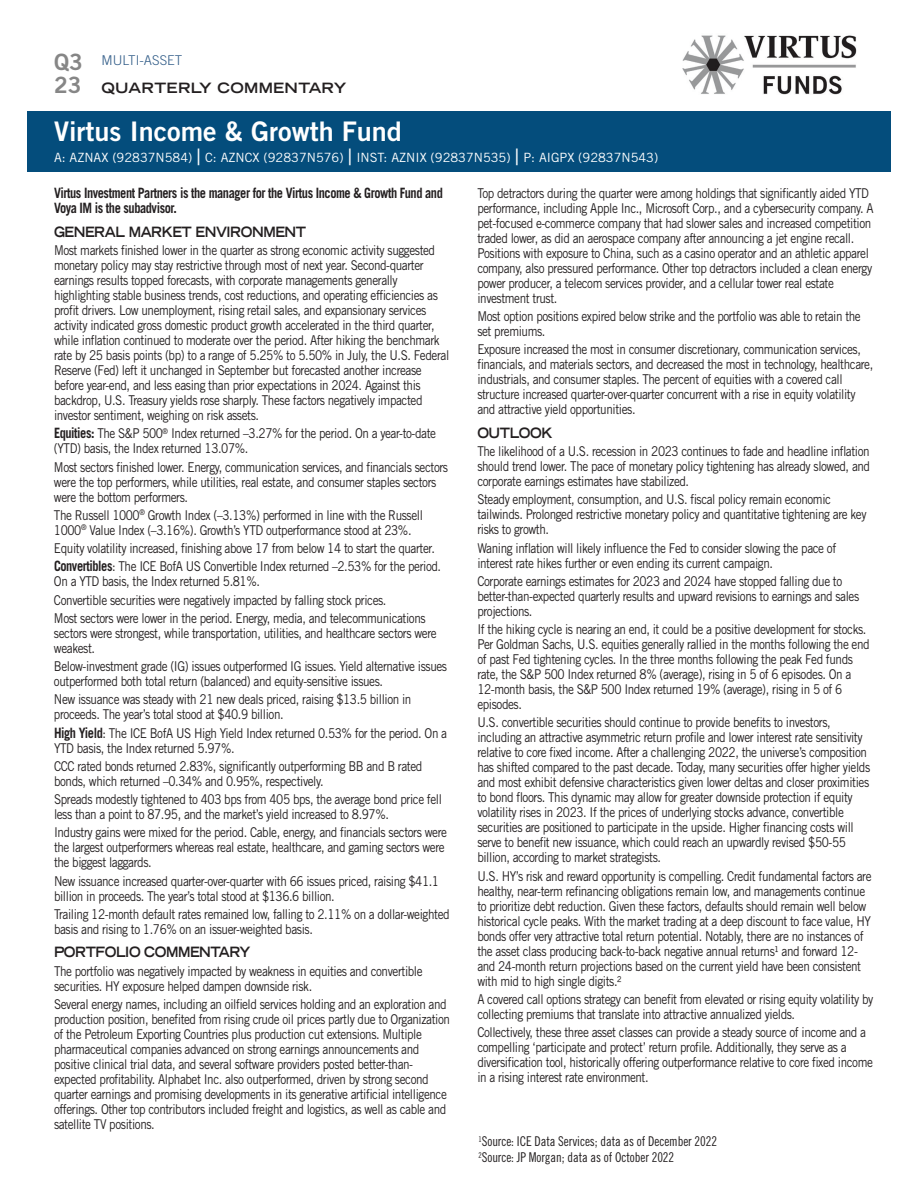
<style>
.page{position:relative;width:918px;height:1188px;background:#fff}
.page>*{position:absolute;margin:0;border:0;box-sizing:border-box;transform-origin:0 0}
.t1{font:27px "Trade Gothic LT Std Bd 2";color:#fff}
.t2{font:22.5px/22.5px "Trade Gothic LT Std Bd 2";color:#868686}
.t3{font:700 14.25px/15px "Trade Gothic LT Std";letter-spacing:-.035em;color:#231f20;scale:.87 1}
.t4{font:700 expanded 14.25px "Trade Gothic LH";letter-spacing:-.035em;color:#231f20;scale:.87 1}
.t5{font:700 expanded 14.25px "Trade Gothic LH";letter-spacing:.02em;color:#231f20}
.t6{font:13.5px/15px "Trade Gothic LT Std";letter-spacing:-.035em;color:#231f20;scale:.87 1}
.t7{font:13.5px/16.2px "Trade Gothic LT Std Cn 18";letter-spacing:-.005em;color:#231f20;scale:.95 1}
.t8{font:300 13.5px "Trade Gothic LT Std";color:#335e89}
.t9{font:12.75px "Trade Gothic LT Std";color:#fff}
.s1{font-size:22.5px}
.s2{font-weight:700;font-size:14.25px}
</style>
<div class="page">
<div style="left:27px;top:111px;width:864px;height:61px;background:#044d7c"></div>
<img style="left:683px;top:35px;width:173px;height:60px">
<h2 class="t2" style="left:54px;top:51px;width:30px">Q3<br>23</h2>
<p class="t8" style="left:101px;top:52px;width:82px">MULTI-ASSET</p>
<p class="t5" style="left:101px;top:78px;width:246px">QUARTERLY COMMENTARY</p>
<h1 class="t1" style="left:54px;top:115px;width:350px">Virtus Income &amp; Growth Fund</h1>
<p class="t9" style="left:54px;top:150px;width:606px">A: AZNAX (92837N584) <span class="s1">|</span> C: AZNCX (92837N576) <span class="s1">|</span> INST: AZNIX (92837N535) <span class="s1">|</span> P: AIGPX (92837N543)</p>
<p class="t3" style="left:54px;top:186px;width:449px">Virtus Investment Partners is the manager for the Virtus Income &amp; Growth Fund and<br>Voya IM is the subadvisor.</p>
<p class="t4" style="left:54px;top:223px;width:291px">GENERAL MARKET ENVIRONMENT</p>
<p class="t6" style="left:54px;top:243px;width:456px">Most markets finished lower in the quarter as strong economic activity suggested monetary policy may stay restrictive through most of next year. Second-quarter earnings results topped forecasts, with corporate managements generally highlighting stable business trends, cost reductions, and operating efficiencies as profit drivers. Low unemployment, rising retail sales, and expansionary services activity indicated gross domestic product growth accelerated in the third quarter, while inflation continued to moderate over the period. After hiking the benchmark rate by 25 basis points (bp) to a range of 5.25% to 5.50% in July, the U.S. Federal Reserve (Fed) left it unchanged in September but forecasted another increase before year-end, and less easing than prior expectations in 2024. Against this backdrop, U.S. Treasury yields rose sharply. These factors negatively impacted investor sentiment, weighing on risk assets.</p>
<p class="t6" style="left:54px;top:426px;width:441px"><span class="s2">Equities:</span> The S&amp;P 500<sup>®</sup> Index returned –3.27% for the period. On a year-to-date (YTD) basis, the Index returned 13.07%.</p>
<p class="t6" style="left:54px;top:459px;width:455px">Most sectors finished lower. Energy, communication services, and financials sectors were the top performers, while utilities, real estate, and consumer staples sectors were the bottom performers.</p>
<p class="t6" style="left:54px;top:507px;width:426px">The Russell 1000<sup>®</sup> Growth Index (–3.13%) performed in line with the Russell<br>1000<sup>®</sup> Value Index (–3.16%). Growth’s YTD outperformance stood at 23%.</p>
<p class="t6" style="left:54px;top:539px;width:447px;line-height:18.3px">Equity volatility increased, finishing above 17 from below 14 to start the quarter.<br><span class="s2">Convertibles</span>: The ICE BofA US Convertible Index returned –2.53% for the period.</p>
<p class="t6" style="left:54px;top:572px;width:429px;line-height:18.3px">On a YTD basis, the Index returned 5.81%.<br>Convertible securities were negatively impacted by falling stock prices.<br>Most sectors were lower in the period. Energy, media, and telecommunications</p>
<p class="t6" style="left:54px;top:625px;width:441px">sectors were strongest, while transportation, utilities, and healthcare sectors were weakest.</p>
<p class="t6" style="left:54px;top:659px;width:453px">Below-investment grade (IG) issues outperformed IG issues. Yield alternative issues outperformed both total return (balanced) and equity-sensitive issues.</p>
<p class="t6" style="left:54px;top:692px;width:412px">New issuance was steady with 21 new deals priced, raising $13.5 billion in proceeds. The year’s total stood at $40.9 billion.</p>
<p class="t6" style="left:54px;top:725px;width:453px"><span class="s2">High Yield</span>: The ICE BofA US High Yield Index returned 0.53% for the period. On a<br>YTD basis, the Index returned 5.97%.</p>
<p class="t6" style="left:54px;top:758px;width:425px">CCC rated bonds returned 2.83%, significantly outperforming BB and B rated bonds, which returned –0.34% and 0.95%, respectively.</p>
<p class="t6" style="left:54px;top:792px;width:448px">Spreads modestly tightened to 403 bps from 405 bps, the average bond price fell less than a point to 87.95, and the market’s yield increased to 8.97%.</p>
<p class="t6" style="left:54px;top:825px;width:453px">Industry gains were mixed for the period. Cable, energy, and financials sectors were the largest outperformers whereas real estate, healthcare, and gaming sectors were the biggest laggards.</p>
<p class="t6" style="left:54px;top:873px;width:444px">New issuance increased quarter-over-quarter with 66 issues priced, raising $41.1 billion in proceeds. The year’s total stood at $136.6 billion.</p>
<p class="t6" style="left:54px;top:906px;width:456px">Trailing 12-month default rates remained low, falling to 2.11% on a dollar-weighted basis and rising to 1.76% on an issuer-weighted basis.</p>
<p class="t4" style="left:54px;top:943px;width:227px">PORTFOLIO COMMENTARY</p>
<p class="t6" style="left:54px;top:963px;width:425px">The portfolio was negatively impacted by weakness in equities and convertible securities. HY exposure helped dampen downside risk.</p>
<p class="t6" style="left:54px;top:996px;width:457px">Several energy names, including an oilfield services holding and an exploration and production position, benefited from rising crude oil prices partly due to Organization of the Petroleum Exporting Countries plus production cut extensions. Multiple pharmaceutical companies advanced on strong earnings announcements and positive clinical trial data, and several software providers posted better-than&shy;expected profitability. Alphabet Inc. also outperformed, driven by strong second quarter earnings and promising developments in its generative artificial intelligence offerings. Other top contributors included freight and logistics, as well as cable and satellite TV positions.</p>
<p class="t6" style="left:477px;top:185px;width:457px">Top detractors during the quarter were among holdings that significantly aided YTD performance, including Apple Inc., Microsoft Corp., and a cybersecurity company. A pet-focused e-commerce company that had slower sales and increased competition traded lower, as did an aerospace company after announcing a jet engine recall.<br>Positions with exposure to China, such as a casino operator and an athletic apparel company, also pressured performance. Other top detractors included a clean energy power producer, a telecom services provider, and a cellular tower real estate investment trust.</p>
<p class="t6" style="left:477px;top:309px;width:442px">Most option positions expired below strike and the portfolio was able to retain the set premiums.</p>
<p class="t6" style="left:477px;top:342px;width:457px">Exposure increased the most in consumer discretionary, communication services, financials, and materials sectors, and decreased the most in technology, healthcare, industrials, and consumer staples. The percent of equities with a covered call structure increased quarter-over-quarter concurrent with a rise in equity volatility and attractive yield opportunities.</p>
<p class="t4" style="left:477px;top:423px;width:88px">OUTLOOK</p>
<p class="t6" style="left:477px;top:444px;width:453px;text-align:justify">The likelihood of a U.S. recession in 2023 continues to fade and headline inflation should trend lower. The pace of monetary policy tightening has already slowed, and corporate earnings estimates have stabilized.</p>
<p class="t6" style="left:477px;top:492px;width:449px">Steady employment, consumption, and U.S. fiscal policy remain economic tailwinds. Prolonged restrictive monetary policy and quantitative tightening are key risks to growth.</p>
<p class="t6" style="left:477px;top:540px;width:414px">Waning inflation will likely influence the Fed to consider slowing the pace of interest rate hikes further or even ending its current campaign.</p>
<p class="t6" style="left:477px;top:573px;width:441px">Corporate earnings estimates for 2023 and 2024 have stopped falling due to better-than-expected quarterly results and upward revisions to earnings and sales projections.</p>
<p class="t6" style="left:477px;top:622px;width:453px">If the hiking cycle is nearing an end, it could be a positive development for stocks.<br>Per Goldman Sachs, U.S. equities generally rallied in the months following the end of past Fed tightening cycles. In the three months following the peak Fed funds rate, the S&amp;P 500 Index returned 8% (average), rising in 5 of 6 episodes. On a 12-month basis, the S&amp;P 500 Index returned 19% (average), rising in 5 of 6 episodes.</p>
<p class="t6" style="left:477px;top:715px;width:453px">U.S. convertible securities should continue to provide benefits to investors, including an attractive asymmetric return profile and lower interest rate sensitivity relative to core fixed income. After a challenging 2022, the universe’s composition has shifted compared to the past decade. Today, many securities offer higher yields and most exhibit defensive characteristics given lower deltas and closer proximities to bond floors. This dynamic may allow for greater downside protection if equity volatility rises in 2023. If the prices of underlying stocks advance, convertible securities are positioned to participate in the upside. Higher financing costs will serve to benefit new issuance, which could reach an upwardly revised $50-55 billion, according to market strategists.</p>
<p class="t6" style="left:477px;top:868px;width:455px">U.S. HY’s risk and reward opportunity is compelling. Credit fundamental factors are healthy, near-term refinancing obligations remain low, and managements continue to prioritize debt reduction. Given these factors, defaults should remain well below historical cycle peaks. With the market trading at a deep discount to face value, HY bonds offer very attractive total return potential. Notably, there are no instances of the asset class producing back-to-back negative annual returns¹ and forward 12- and 24-month return projections based on the current yield have been consistent with mid to high single digits.²</p>
<p class="t6" style="left:477px;top:991px;width:457px">A covered call options strategy can benefit from elevated or rising equity volatility by collecting premiums that translate into attractive annualized yields.</p>
<p class="t6" style="left:477px;top:1025px;width:456px">Collectively, these three asset classes can provide a steady source of income and a compelling ‘participate and protect’ return profile. Additionally, they serve as a diversification tool, historically offering outperformance relative to core fixed income in a rising interest rate environment.</p>
<p class="t7" style="left:478px;top:1133px;width:253px"><sup>1</sup>Source: ICE Data Services; data as of December 2022<br><sup>2</sup>Source: JP Morgan; data as of October 2022</p>
</div>
